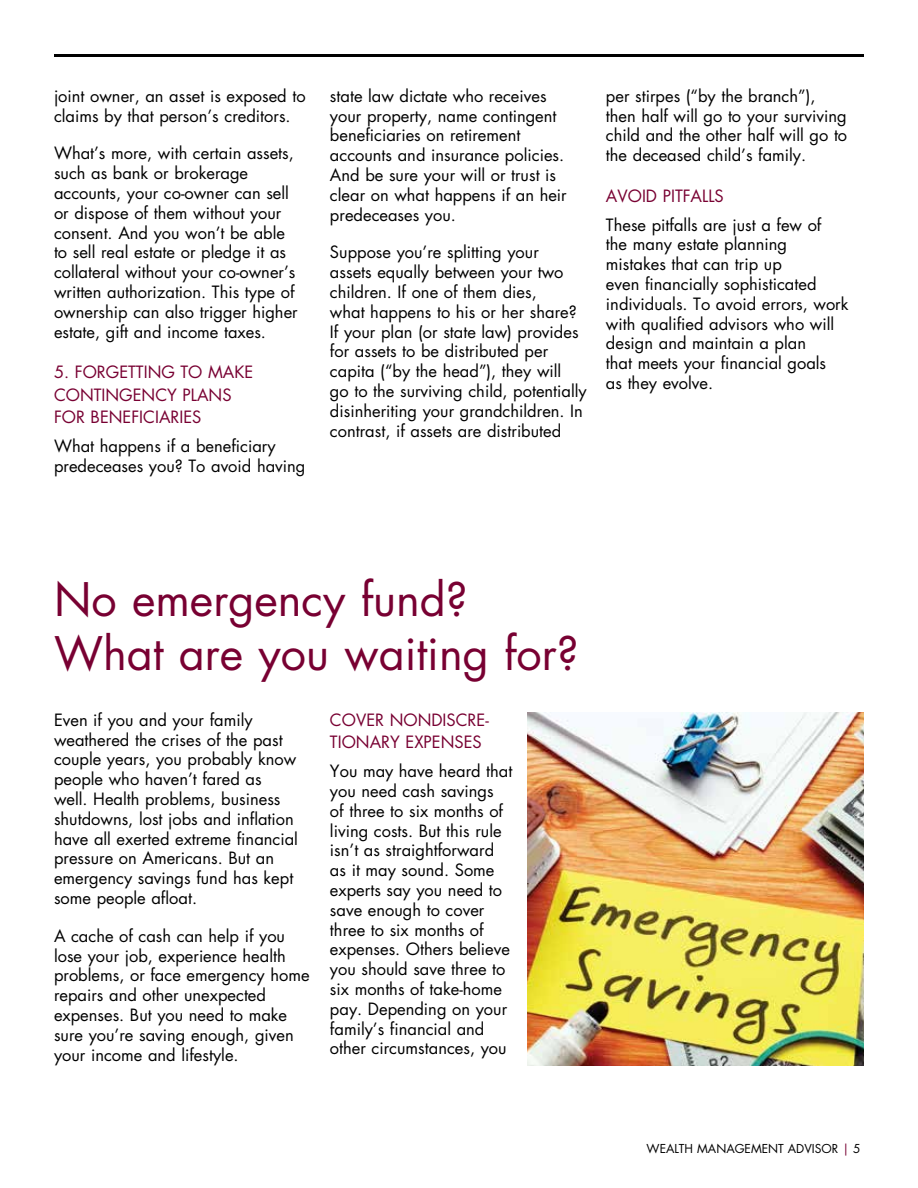
<style>
.page{position:relative;width:918px;height:1188px;background:#fff}
.page>*{position:absolute;margin:0;border:0;box-sizing:border-box;transform-origin:0 0}
.t1{font:45px/54px "Futura Std";color:#780032}
.t2{font:16.5px/19.8px "Futura Std";color:#000}
.t3{font:16.5px/22.5px "Futura Std";color:#780032}
.t4{font:12px "Futura Std";color:#000}
.s1{color:#780032}
</style>
<div class="page">
<hr style="left:54px;top:54px;width:810px;height:2px;background:#000">
<img style="left:527px;top:712px;width:337px;height:354px">
<p class="t2" style="left:54px;top:86px;width:253px">joint owner, an asset is exposed to claims by that person’s creditors.</p>
<p class="t2" style="left:54px;top:144px;width:245px">What’s more, with certain assets, such as bank or brokerage accounts, your co-owner can sell or dispose of them without your consent. And you won’t be able to sell real estate or pledge it as collateral without your co-owner’s written authorization. This type of ownership can also trigger higher estate, gift and income taxes.</p>
<p class="t3" style="left:54px;top:361px;width:201px">5. FORGETTING TO MAKE<br>CONTINGENCY PLANS<br>FOR BENEFICIARIES</p>
<p class="t2" style="left:54px;top:436px;width:253px">What happens if a beneficiary predeceases you? To avoid having</p>
<p class="t2" style="left:330px;top:86px;width:238px">state law dictate who receives your property, name contingent beneficiaries on retirement accounts and insurance policies.<br>And be sure your will or trust is clear on what happens if an heir predeceases you.</p>
<p class="t2" style="left:330px;top:243px;width:258px">Suppose you’re splitting your<br>assets equally between your two children. If one of them dies,<br>what happens to his or her share?<br>If your plan (or state law) provides for assets to be distributed per capita (“by the head”), they will<br>go to the surviving child, potentially disinheriting your grandchildren. In contrast, if assets are distributed</p>
<p class="t2" style="left:606px;top:86px;width:243px">per stirpes (“by the branch”), then half will go to your surviving child and the other half will go to the deceased child’s family.</p>
<p class="t3" style="left:606px;top:185px;width:119px">AVOID PITFALLS</p>
<p class="t2" style="left:606px;top:215px;width:244px">These pitfalls are just a few of<br>the many estate planning mistakes that can trip up<br>even financially sophisticated individuals. To avoid errors, work with qualified advisors who will design and maintain a plan<br>that meets your financial goals<br>as they evolve.</p>
<h1 class="t1" style="left:54px;top:573px;width:526px">No emergency fund?<br>What are you waiting for?</h1>
<p class="t2" style="left:54px;top:710px;width:246px">Even if you and your family weathered the crises of the past couple years, you probably know people who haven’t fared as well. Health problems, business shutdowns, lost jobs and inflation have all exerted extreme financial pressure on Americans. But an emergency savings fund has kept some people afloat.</p>
<p class="t2" style="left:54px;top:926px;width:257px">A cache of cash can help if you lose your job, experience health problems, or face emergency home repairs and other unexpected expenses. But you need to make sure you’re saving enough, given your income and lifestyle.</p>
<p class="t3" style="left:330px;top:709px;width:160px">COVER NONDISCRE-<br>TIONARY EXPENSES</p>
<p class="t2" style="left:330px;top:761px;width:184px">You may have heard that you need cash savings<br>of three to six months of living costs. But this rule isn’t as straightforward as it may sound. Some experts say you need to save enough to cover three to six months of expenses. Others believe you should save three to six months of take-home pay. Depending on your family’s financial and other circumstances, you</p>
<p class="t4" style="left:647px;top:1141px;width:216px">WEALTH MANAGEMENT ADVISOR <span class="s1">|</span> 5</p>
</div>
